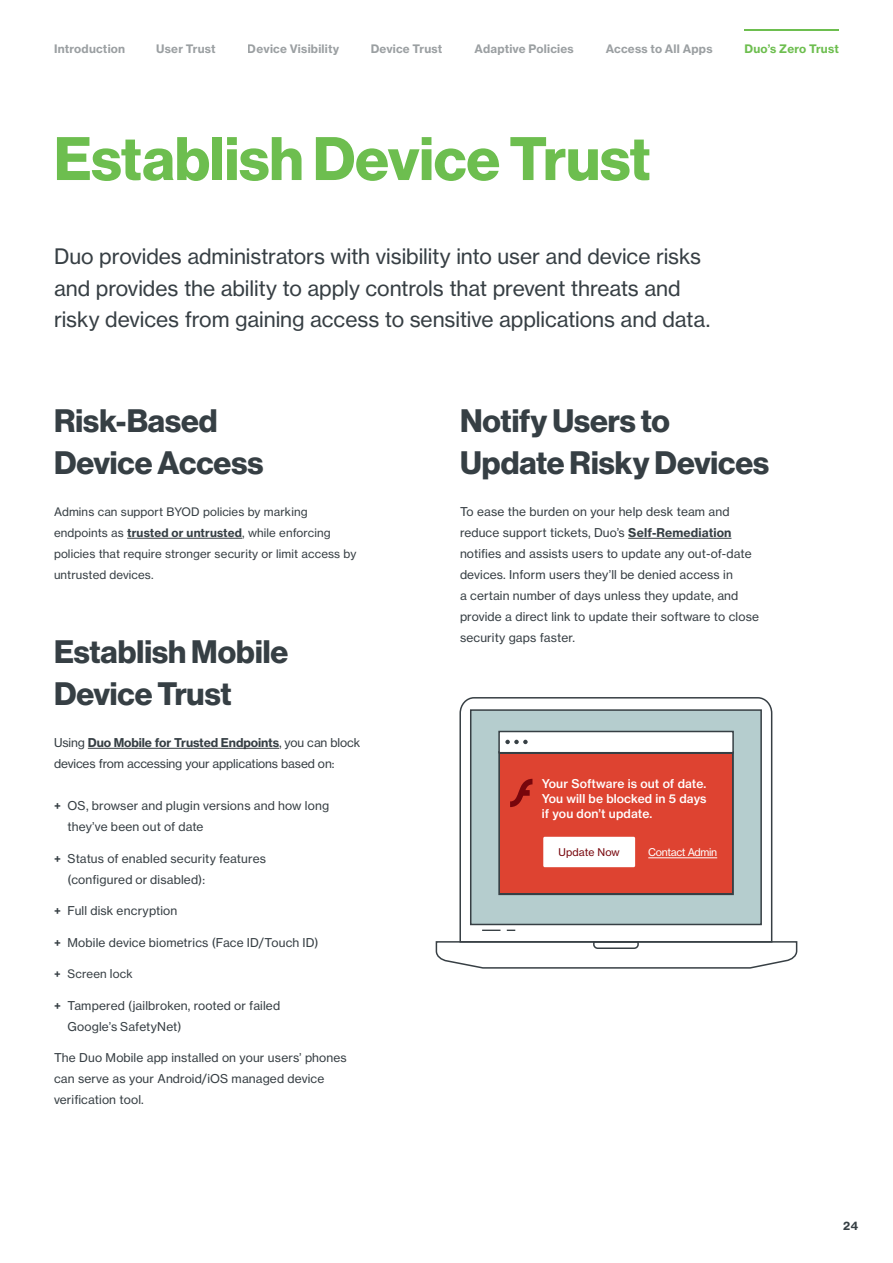
<style>
.page{position:relative;width:893px;height:1263px;background:#fff}
.page>*{position:absolute;margin:0;border:0;box-sizing:border-box;transform-origin:0 0}
.t1{font:60px "N Haas Grotesk DS Pro 75 Bd";color:#6dbe4f}
.t2{font:31.8px/42px "N Haas Grotesk DS Pro 75 Bd";color:#363f44}
.t3{font:21px/31.5px "N Haas Grotesk TX Pro 55 Rg";letter-spacing:-.005em;color:#373f44}
.t4{font:12px/21px "N Haas Grotesk TX Pro 55 Rg";letter-spacing:.01em;color:#373f44}
.t5{font:12px/15px "N Haas Grotesk TX Pro 65 Md";letter-spacing:.01em;color:#fff;text-align:justify}
.t6{font:12px "N Haas Grotesk TX Pro 75 Bd";letter-spacing:-.01em;color:#363f44}
.t7{font:12px "N Haas Grotesk TX Pro 55 Rg";letter-spacing:-.01em;color:#373f44}
.t8{font:11.55px/21px "N Haas Grotesk TX Pro 55 Rg";letter-spacing:.01em;color:#373f44}
.t9{font:11.55px "N Haas Grotesk TX Pro 75 Bd";letter-spacing:.02em;color:#363f44}
.t10{font:11.55px "N Haas Grotesk TX Pro 75 Bd";letter-spacing:.01em;color:#6dbe4f}
.t11{font:10.5px "N Haas Grotesk TX Pro 55 Rg";letter-spacing:-.03em;color:#fff}
.t12{font:10.5px "N Haas Grotesk TX Pro 55 Rg";letter-spacing:.01em;color:#77060c}
.s1{font-family:"N Haas Grotesk TX Pro 75 Bd";color:#363f44}
.s2{font-family:"N Haas Grotesk TX Pro 55 Rg";color:#373f44}
.s3{font-family:"Whitney";font-weight:700;color:#363f44}
.s4{font-size:12px}
</style>
<div class="page">
<hr style="left:744px;top:29px;width:95px;height:1px;background:#6dbe4f">
<hr style="left:127px;top:538px;width:115px;height:1px;background:#363f44">
<hr style="left:88px;top:748px;width:191px;height:1px;background:#363f44">
<hr style="left:628px;top:538px;width:103px;height:1px;background:#363f44">
<svg style="left:459px;top:697px;width:314px;height:243px"></svg>
<svg style="left:435px;top:940px;width:363px;height:29px"></svg>
<div style="left:470px;top:709px;width:292px;height:216px;background:#b5cdce;border:2px solid #373f44"></div>
<svg style="left:507px;top:929px;width:8px;height:2px"></svg>
<svg style="left:483px;top:929px;width:17px;height:2px"></svg>
<svg style="left:498px;top:753px;width:236px;height:142px"></svg>
<div style="left:498px;top:731px;width:236px;height:22px;background:#fff;border:2px solid #363f44"></div>
<svg style="left:505px;top:740px;width:23px;height:4px"></svg>
<div style="left:500px;top:754px;width:232px;height:139px;background:#de4331"></div>
<hr style="left:648px;top:857px;width:69px;height:1px;background:#fff">
<div style="left:543px;top:837px;width:92px;height:30px;background:#fff;border-radius:2px"></div>
<svg style="left:510px;top:779px;width:22px;height:28px"></svg>
<p class="t9" style="left:54px;top:41px;width:73px">Introduction</p>
<p class="t9" style="left:156px;top:41px;width:61px">User Trust</p>
<p class="t9" style="left:248px;top:41px;width:93px">Device Visibility</p>
<p class="t9" style="left:371px;top:41px;width:73px">Device Trust</p>
<p class="t9" style="left:474px;top:41px;width:101px">Adaptive Policies</p>
<p class="t9" style="left:606px;top:41px;width:108px">Access to All Apps</p>
<p class="t10" style="left:744px;top:41px;width:96px">Duo’s Zero Trust</p>
<h1 class="t1" style="left:54px;top:124px;width:598px">Establish Device Trust</h1>
<h3 class="t3" style="left:54px;top:241px;width:658px">Duo provides administrators with visibility into user and device risks and provides the ability to apply controls that prevent threats and risky devices from gaining access to sensitive applications and data.</h3>
<h2 class="t2" style="left:54px;top:400px;width:211px">Risk-Based<br>Device Access</h2>
<p class="t8" style="left:54px;top:501px;width:304px">Admins can support BYOD policies by marking endpoints as <span class="s1">trusted or untrusted</span>, while enforcing policies that require stronger security or limit access by untrusted devices.</p>
<h2 class="t2" style="left:54px;top:631px;width:236px">Establish Mobile<br>Device Trust</h2>
<p class="t6" style="left:54px;top:735px;width:308px"><span class="s2">Using</span> Duo Mobile for Trusted Endpoints<span class="s2">, you can block</span></p>
<p class="t7" style="left:54px;top:756px;width:282px">devices from accessing your applications based on:</p>
<p class="t4" style="left:68px;top:795px;width:263px;text-indent:-14px"><span class="s3">+</span> OS, browser and plugin versions and how long they’ve been out of date</p>
<p class="t4" style="left:68px;top:848px;width:200px;text-indent:-14px"><span class="s3">+</span> Status of enabled security features (configured or disabled):</p>
<p class="t4" style="left:54px;top:900px;width:125px"><span class="s3">+</span> Full disk encryption</p>
<p class="t4" style="left:54px;top:932px;width:266px"><span class="s3">+</span> Mobile device biometrics (Face ID/Touch ID)</p>
<p class="t8" style="left:54px;top:963px;width:80px"><span class="s3">+</span> Screen <span class="s4">l</span>ock</p>
<p class="t4" style="left:67px;top:995px;width:214px;text-indent:-14px"><span class="s3">+</span> Tampered (jailbroken, rooted or failed<br>Google’s SafetyNet)</p>
<p class="t4" style="left:54px;top:1047px;width:294px">The Duo Mobile app installed on your users’ phones can serve as your Android/iOS managed device verification tool.</p>
<h2 class="t2" style="left:460px;top:400px;width:311px">Notify Users to<br>Update Risky Devices</h2>
<p class="t4" style="left:460px;top:501px;width:301px">To ease the burden on your help desk team and reduce support tickets, Duo’s <span class="s1">Self-Remediation </span>notifies and assists users to update any out-of-date devices. Inform users they’ll be denied access in<br>a certain number of days unless they update, and provide a direct link to update their software to close security gaps faster.</p>
<p class="t5" style="left:542px;top:776px;width:166px">Your Software is out of date.<br>You will be blocked in 5 days if you don’t update.</p>
<p class="t12" style="left:559px;top:846px;width:63px">Update Now</p>
<p class="t11" style="left:648px;top:846px;width:70px">Contact Admin</p>
<p class="t9" style="left:843px;top:1218px;width:16px">24</p>
</div>
